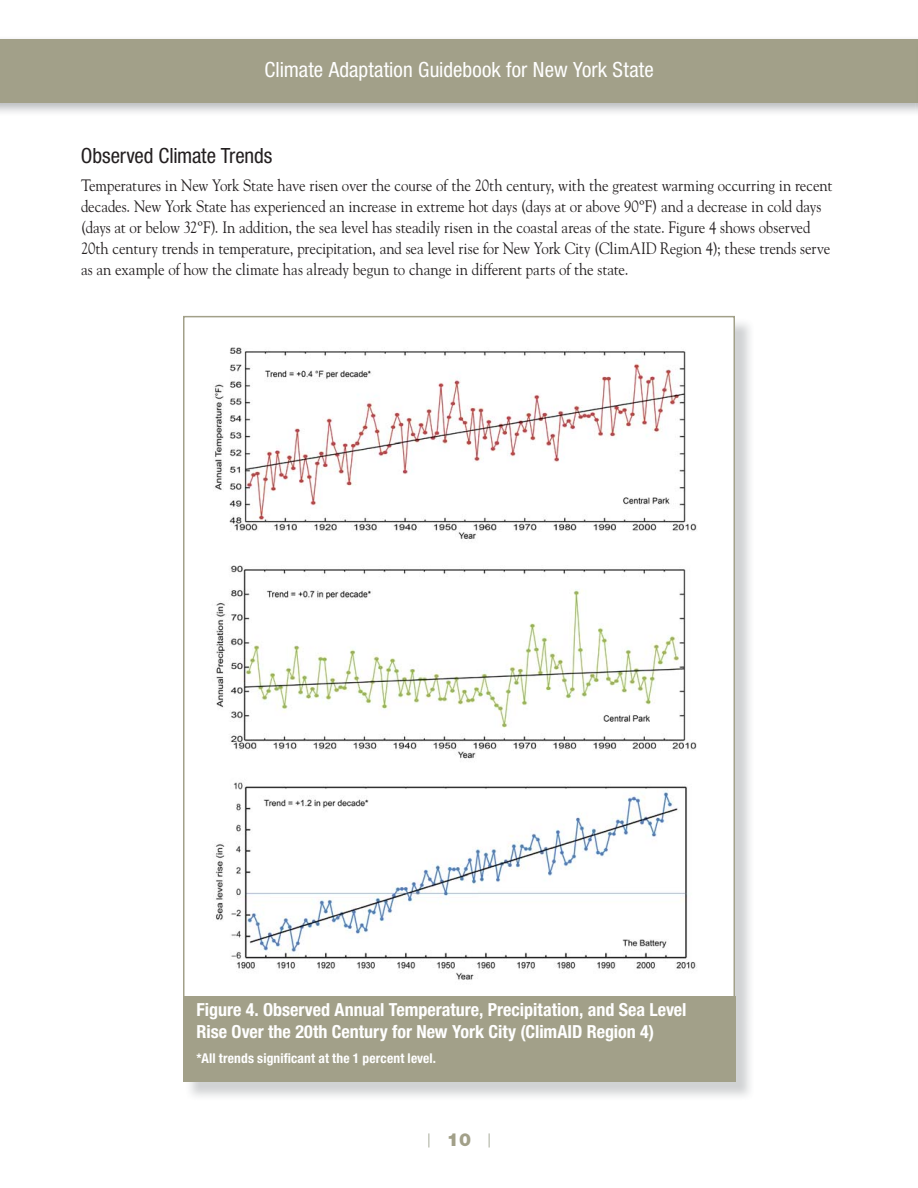
<style>
.page{position:relative;width:918px;height:1188px;background:#fff}
.page>*{position:absolute;margin:0;border:0;box-sizing:border-box;transform-origin:0 0}
.t1{font:condensed 21px "Helvetica Neue LT Std";letter-spacing:.005em;color:#fff}
.t2{font:condensed 21px "Helvetica Neue LT Std";letter-spacing:-.005em;color:#231f20}
.t3{font:700 condensed 18px/21.6px "Helvetica Neue LT Std";color:#fff}
.t4{font:900 18px "Helvetica Neue LT Std";color:#a2a089}
.t5{font:16.5px/21px "Goudy Std";letter-spacing:-.005em;color:#231f20;scale:.9 1}
.t6{font:700 condensed 13.5px "Helvetica Neue LT Std";letter-spacing:.01em;color:#fff}
</style>
<div class="page">
<svg style="left:428px;top:1133px;width:2px;height:15px"></svg>
<svg style="left:488px;top:1133px;width:2px;height:15px"></svg>
<div style="left:0;top:39px;width:918px;height:63px;background:#a2a089"></div>
<img style="left:212px;top:778px;width:486px;height:207px">
<img style="left:212px;top:347px;width:486px;height:196px">
<img style="left:211px;top:565px;width:486px;height:197px">
<div style="left:183px;top:996px;width:552px;height:86px;background:#a2a089"></div>
<p class="t1" style="left:265px;top:62px;width:391px">Climate Adaptation Guidebook for New York State</p>
<p class="t2" style="left:81px;top:148px;width:193px">Observed Climate Trends</p>
<p class="t5" style="left:81px;top:176px;width:836px">Temperatures in New York State have risen over the course of the 20th century, with the greatest warming occurring in recent decades. New York State has experienced an increase in extreme hot days (days at or above 90ºF) and a decrease in cold days (days at or below 32ºF). In addition, the sea level has steadily risen in the coastal areas of the state. Figure 4 shows observed 20th century trends in temperature, precipitation, and sea level rise for New York City (ClimAID Region 4); these trends serve as an example of how the climate has already begun to change in different parts of the state.</p>
<p class="t3" style="left:197px;top:1000px;width:492px">Figure 4. Observed Annual Temperature, Precipitation, and Sea Level<br>Rise Over the 20th Century for New York City (ClimAID Region 4)</p>
<p class="t6" style="left:197px;top:1053px;width:241px">*All trends significant at the 1 percent level.</p>
<p class="t4" style="left:447px;top:1133px;width:26px">10</p>
</div>
